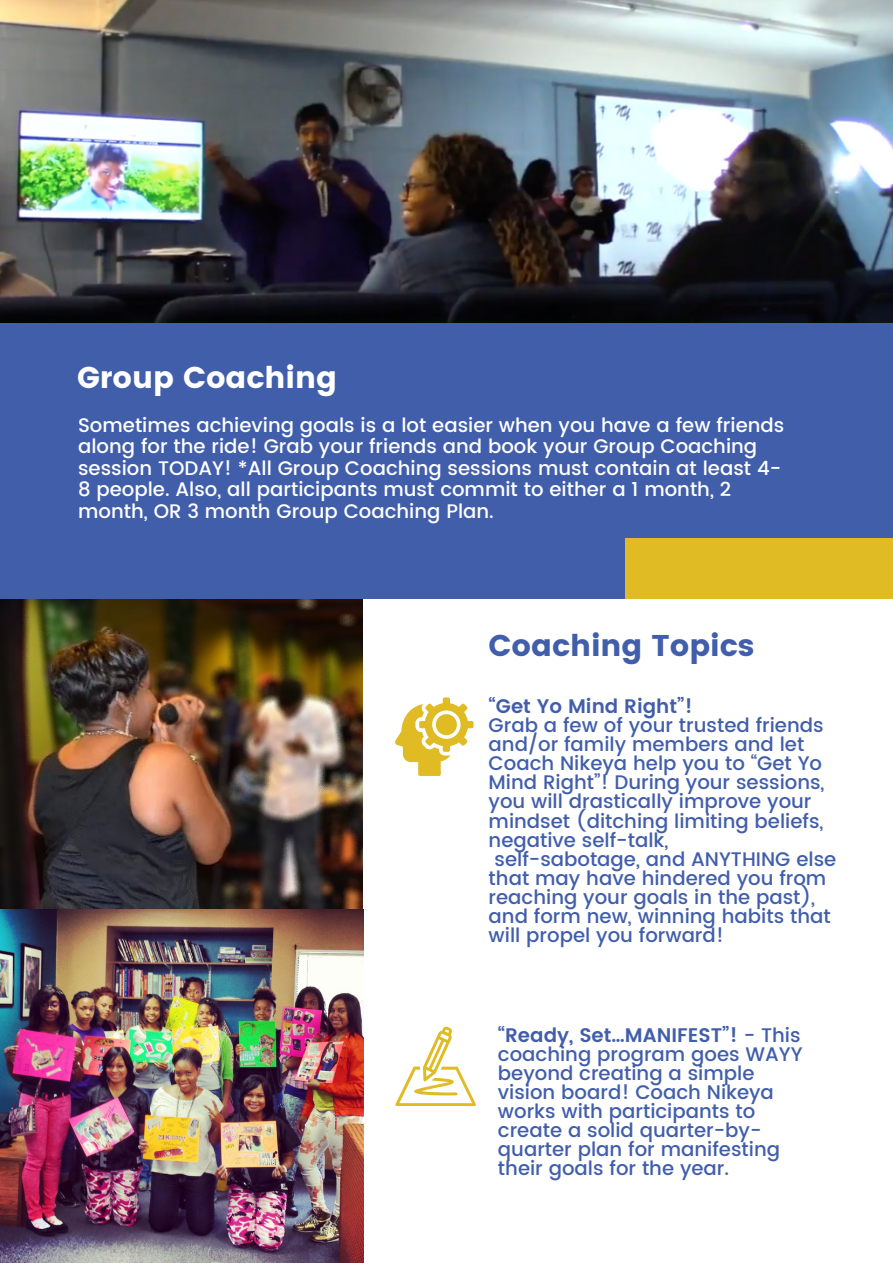
<style>
.page{position:relative;width:893px;height:1264px;background:#fff}
.page>*{position:absolute;margin:0;border:0;box-sizing:border-box;transform-origin:0 0}
.t1{font:30px "Poppins";color:#415eab}
.t2{font:30px "Poppins";color:#fff}
.t3{font:500 19.65px/19px "Poppins";color:#415eab}
.t4{font:500 19.65px/21.3px "Poppins";color:#fff}
.t5{font:600 19.65px "Poppins";color:#415eab}
.s1{font-weight:600}
</style>
<div class="page">
<img style="left:0;top:598px;width:363px;height:663px">
<div style="left:0;top:0;width:892px;height:598px;background:#415eab"></div>
<svg style="left:395px;top:697px;width:78px;height:79px"></svg>
<div style="left:625px;top:538px;width:267px;height:60px;background:#e0bb24"></div>
<img style="left:0;top:0;width:892px;height:323px">
<svg style="left:395px;top:1026px;width:81px;height:79px"></svg>
<p class="t2" style="left:77px;top:360px;width:261px">Group Coaching</p>
<p class="t4" style="left:78px;top:414px;width:707px">Sometimes achieving goals is a lot easier when you have a few friends along for the ride! Grab your friends and book your Group Coaching session TODAY! *All Group Coaching sessions must contain at least 4- 8 people. Also, all participants must commit to either a 1 month, 2 month, OR 3 month Group Coaching Plan.</p>
<p class="t1" style="left:488px;top:628px;width:267px">Coaching Topics</p>
<p class="t5" style="left:488px;top:694px;width:205px">“Get Yo Mind Right”!</p>
<p class="t3" style="left:488px;top:715px;width:337px">Grab a few of your trusted friends and/or family members and let<br>Coach Nikeya help you to “Get Yo<br>Mind Right”! During your sessions, you will drastically improve your</p>
<p class="t3" style="left:488px;top:811px;width:336px">mindset (ditching limiting beliefs, negative self-talk,</p>
<p class="t3" style="left:488px;top:849px;width:349px">self-sabotage, and ANYTHING else that may have hindered you from reaching your goals in the past), and form new, winning habits that will propel you forward!</p>
<p class="t3" style="left:498px;top:1025px;width:306px"><span class="s1">“Ready, Set…MANIFEST”!</span> - This coaching program goes WAYY beyond creating a simple vision board! Coach Nikeya works with participants to create a solid quarter-by&shy;quarter plan for manifesting their goals for the year.</p>
</div>
